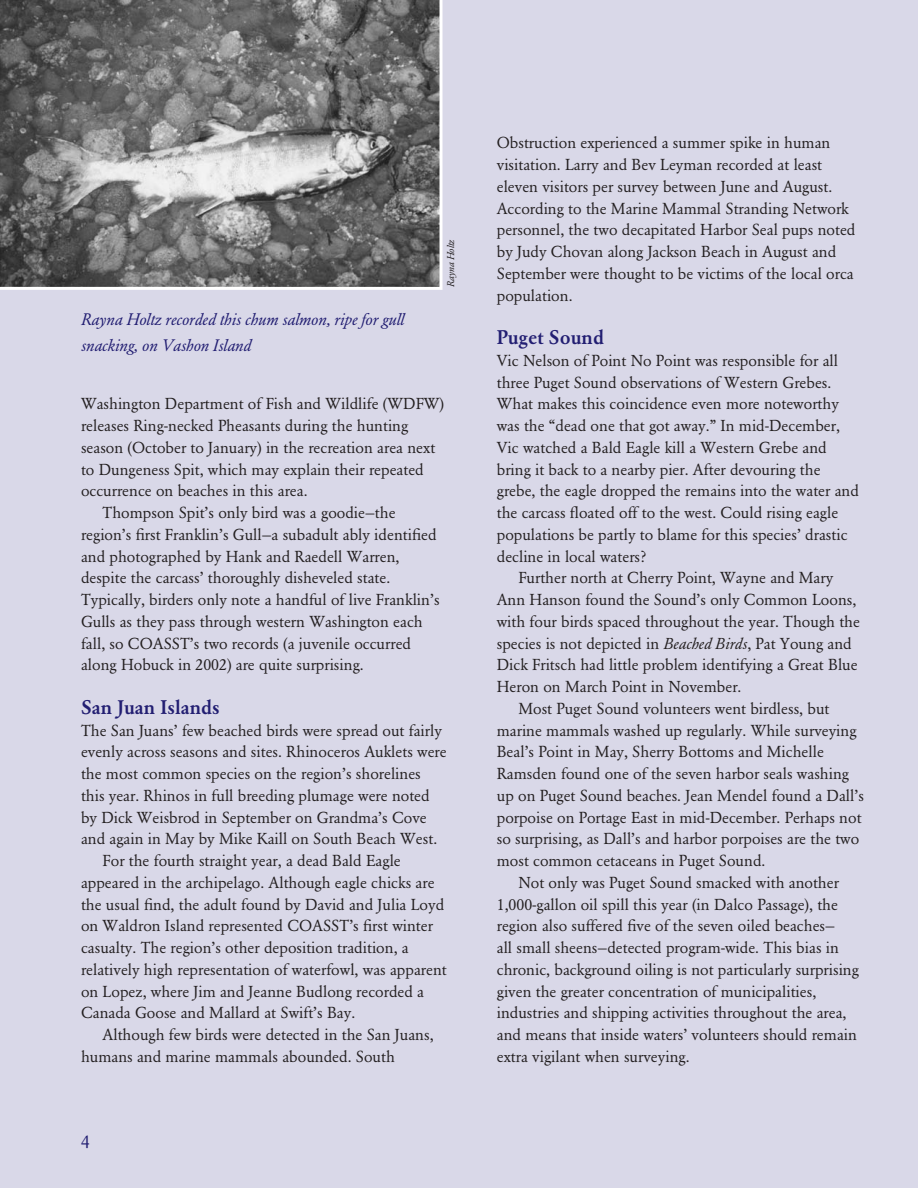
<style>
.page{position:relative;width:918px;height:1188px;background:#d9d8e8}
.page>*{position:absolute;margin:0;border:0;box-sizing:border-box;transform-origin:0 0}
.t1{font:500 19.5px "Garamond BE";color:#221e72}
.t2{font:18px "Garamond BE";color:#221e72}
.t3{font:italic 16.5px/25.5px "Garamond BE";color:#221e72}
.t4{font:15.75px/21.8px "Garamond BE";color:#231f20}
.t5{font:italic 9.75px "Garamond BE";color:#231f20}
.s1{font-style:italic}
</style>
<div class="page">
<svg style="left:0;top:0;width:442px;height:290px;background:#787878"></svg>
<p class="t3" style="left:81px;top:308px;width:325px">Rayna Holtz recorded this chum salmon, ripe for gull snacking, on Vashon Island</p>
<p class="t5" style="left:447px;top:287px;width:49px;rotate:-90deg">Rayna Holtz</p>
<p class="t4" style="left:81px;top:394px;width:365px">Washington Department of Fish and Wildlife (WDFW)</p>
<p class="t4" style="left:81px;top:416px;width:329px">releases Ring-necked Pheasants during the hunting</p>
<p class="t4" style="left:81px;top:438px;width:356px">season (October to January) in the recreation area next</p>
<p class="t4" style="left:81px;top:460px;width:344px">to Dungeness Spit, which may explain their repeated</p>
<p class="t4" style="left:81px;top:481px;width:228px">occurrence on beaches in this area.</p>
<p class="t4" style="left:103px;top:503px;width:295px">Thompson Spit’s only bird was a goodie—the</p>
<p class="t4" style="left:81px;top:525px;width:357px">region’s first Franklin’s Gull—a subadult ably identified</p>
<p class="t4" style="left:81px;top:547px;width:320px">and photographed by Hank and Raedell Warren,</p>
<p class="t4" style="left:81px;top:568px;width:311px">despite the carcass’ thoroughly disheveled state.</p>
<p class="t4" style="left:81px;top:590px;width:360px">Typically, birders only note a handful of live Franklin’s</p>
<p class="t4" style="left:81px;top:612px;width:343px">Gulls as they pass through western Washington each</p>
<p class="t4" style="left:81px;top:634px;width:332px">fall, so COASST’s two records (a juvenile occurred</p>
<p class="t4" style="left:81px;top:655px;width:284px">along Hobuck in 2002) are quite surprising.</p>
<p class="t1" style="left:81px;top:699px;width:140px">San Juan Islands</p>
<p class="t4" style="left:81px;top:721px;width:362px">The San Juans’ few beached birds were spread out fairly</p>
<p class="t4" style="left:81px;top:742px;width:367px">evenly across seasons and sites. Rhinoceros Auklets were</p>
<p class="t4" style="left:81px;top:764px;width:341px">the most common species on the region’s shorelines</p>
<p class="t4" style="left:81px;top:786px;width:350px">this year. Rhinos in full breeding plumage were noted</p>
<p class="t4" style="left:81px;top:808px;width:347px">by Dick Weisbrod in September on Grandma’s Cove</p>
<p class="t4" style="left:81px;top:829px;width:358px">and again in May by Mike Kaill on South Beach West.</p>
<p class="t4" style="left:103px;top:851px;width:300px">For the fourth straight year, a dead Bald Eagle</p>
<p class="t4" style="left:81px;top:873px;width:355px">appeared in the archipelago. Although eagle chicks are</p>
<p class="t4" style="left:81px;top:895px;width:365px">the usual find, the adult found by David and Julia Loyd</p>
<p class="t4" style="left:81px;top:916px;width:354px">on Waldron Island represented COASST’s first winter</p>
<p class="t4" style="left:81px;top:938px;width:329px">casualty. The region’s other deposition tradition, a</p>
<p class="t4" style="left:81px;top:960px;width:367px">relatively high representation of waterfowl, was apparent</p>
<p class="t4" style="left:81px;top:982px;width:345px">on Lopez, where Jim and Jeanne Budlong recorded a</p>
<p class="t4" style="left:81px;top:1003px;width:276px">Canada Goose and Mallard at Swift’s Bay.</p>
<p class="t4" style="left:103px;top:1025px;width:333px">Although few birds were detected in the San Juans,</p>
<p class="t4" style="left:81px;top:1047px;width:315px">humans and marine mammals abounded. South</p>
<p class="t2" style="left:81px;top:1134px;width:10px">4</p>
<p class="t4" style="left:497px;top:133px;width:360px">Obstruction experienced a summer spike in human visitation. Larry and Bev Leyman recorded at least eleven visitors per survey between June and August.<br>According to the Marine Mammal Stranding Network personnel, the two decapitated Harbor Seal pups noted by Judy Chovan along Jackson Beach in August and September were thought to be victims of the local orca population.</p>
<p class="t1" style="left:497px;top:329px;width:109px">Puget Sound</p>
<p class="t4" style="left:497px;top:351px;width:343px">Vic Nelson of Point No Point was responsible for all</p>
<p class="t4" style="left:497px;top:373px;width:336px">three Puget Sound observations of Western Grebes.</p>
<p class="t4" style="left:497px;top:394px;width:344px">What makes this coincidence even more noteworthy</p>
<p class="t4" style="left:497px;top:416px;width:345px">was the “dead one that got away.” In mid-December,</p>
<p class="t4" style="left:497px;top:438px;width:332px">Vic watched a Bald Eagle kill a Western Grebe and</p>
<p class="t4" style="left:497px;top:460px;width:325px">bring it back to a nearby pier. After devouring the</p>
<p class="t4" style="left:497px;top:481px;width:364px">grebe, the eagle dropped the remains into the water and</p>
<p class="t4" style="left:497px;top:503px;width:343px">the carcass floated off to the west. Could rising eagle</p>
<p class="t4" style="left:497px;top:525px;width:352px">populations be partly to blame for this species’ drastic</p>
<p class="t4" style="left:497px;top:547px;width:151px">decline in local waters?</p>
<p class="t4" style="left:518px;top:568px;width:316px">Further north at Cherry Point, Wayne and Mary</p>
<p class="t4" style="left:497px;top:590px;width:361px">Ann Hanson found the Sound’s only Common Loons,</p>
<p class="t4" style="left:497px;top:612px;width:365px">with four birds spaced throughout the year. Though the</p>
<p class="t4" style="left:497px;top:634px;width:357px">species is not depicted in <span class="s1">Beached Birds</span>, Pat Young and</p>
<p class="t4" style="left:497px;top:655px;width:362px">Dick Fritsch had little problem identifying a Great Blue</p>
<p class="t4" style="left:497px;top:677px;width:246px">Heron on March Point in November.</p>
<p class="t4" style="left:518px;top:699px;width:313px">Most Puget Sound volunteers went birdless, but</p>
<p class="t4" style="left:497px;top:721px;width:361px">marine mammals washed up regularly. While surveying</p>
<p class="t4" style="left:497px;top:742px;width:329px">Beal’s Point in May, Sherry Bottoms and Michelle</p>
<p class="t4" style="left:497px;top:764px;width:354px">Ramsden found one of the seven harbor seals washing</p>
<p class="t4" style="left:497px;top:786px;width:369px">up on Puget Sound beaches. Jean Mendel found a Dall’s</p>
<p class="t4" style="left:497px;top:808px;width:366px">porpoise on Portage East in mid-December. Perhaps not</p>
<p class="t4" style="left:497px;top:829px;width:364px">so surprising, as Dall’s and harbor porpoises are the two</p>
<p class="t4" style="left:497px;top:851px;width:270px">most common cetaceans in Puget Sound.</p>
<p class="t4" style="left:518px;top:873px;width:322px">Not only was Puget Sound smacked with another</p>
<p class="t4" style="left:497px;top:895px;width:343px">1,000-gallon oil spill this year (in Dalco Passage), the</p>
<p class="t4" style="left:497px;top:916px;width:340px">region also suffered five of the seven oiled beaches—</p>
<p class="t4" style="left:497px;top:938px;width:344px">all small sheens—detected program-wide. This bias in</p>
<p class="t4" style="left:497px;top:960px;width:364px">chronic, background oiling is not particularly surprising</p>
<p class="t4" style="left:497px;top:982px;width:321px">given the greater concentration of municipalities,</p>
<p class="t4" style="left:497px;top:1003px;width:351px">industries and shipping activities throughout the area,</p>
<p class="t4" style="left:497px;top:1025px;width:362px">and means that inside waters’ volunteers should remain</p>
<p class="t4" style="left:497px;top:1047px;width:194px">extra vigilant when surveying.</p>
</div>
